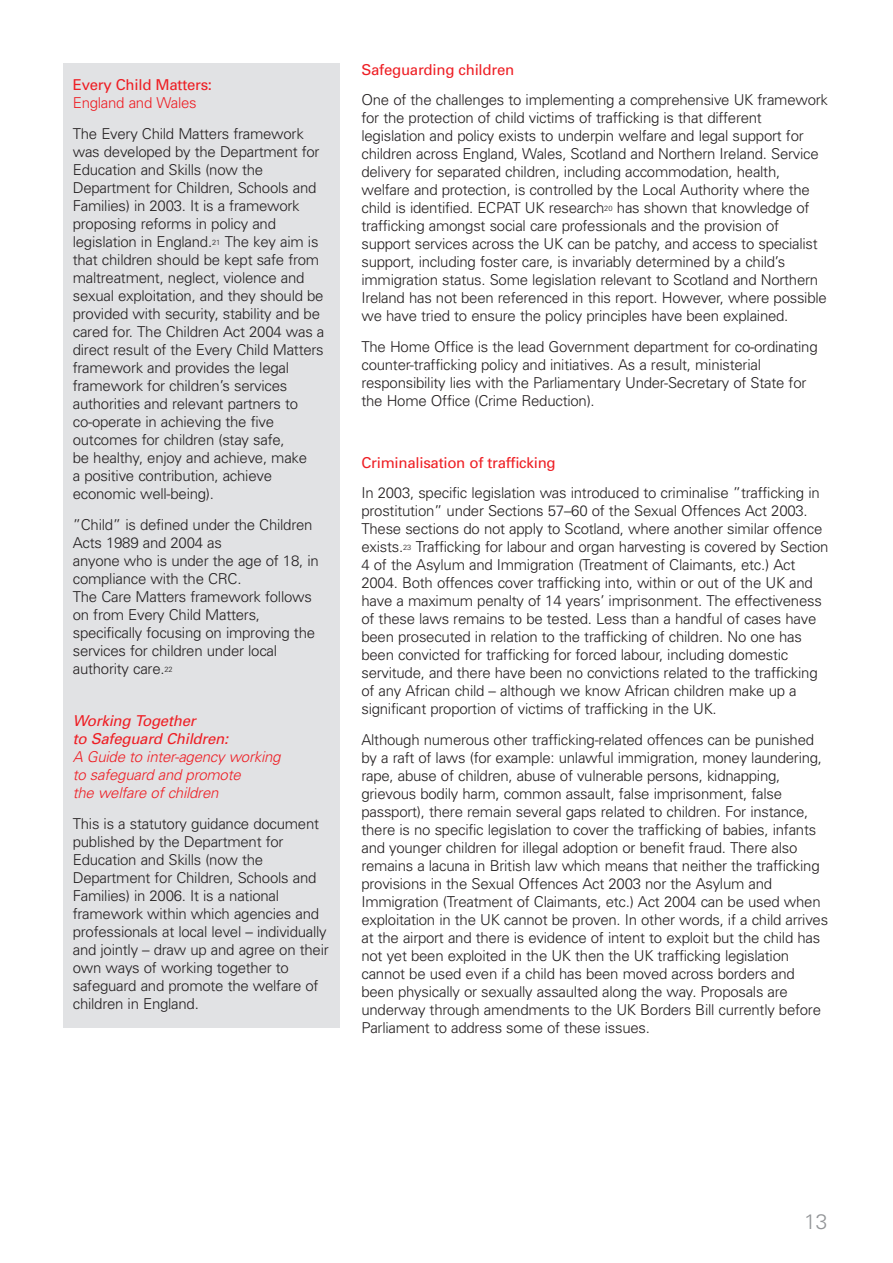
<style>
.page{position:relative;width:893px;height:1263px;background:#fff}
.page>*{position:absolute;margin:0;border:0;box-sizing:border-box;transform-origin:0 0}
.t1{font:300 21px "Univers";color:#939598}
.t2{font:300 15px/18px "Univers";letter-spacing:-.015em;color:#231f20}
.t3{font:italic 300 15px/18px "Univers";letter-spacing:-.015em;color:#ee1e24}
.t4{font:15px "Univers";letter-spacing:-.015em;color:#ee1e24}
.t5{font:italic 15px/18px "Univers";letter-spacing:-.015em;color:#ee1e24}
.t6{font:300 15px "Univers";letter-spacing:-.015em;color:#ee1e24}
</style>
<div class="page">
<div style="left:64px;top:64px;width:276px;height:964px;background:#e1e2e4"></div>
<p class="t4" style="left:73px;top:80px;width:141px">Every Child Matters:</p>
<p class="t6" style="left:73px;top:98px;width:126px">England and Wales</p>
<p class="t2" style="left:73px;top:126px;width:253px">The Every Child Matters framework was developed by the Department for Education and Skills (now the Department for Children, Schools and Families) in 2003. It is a framework proposing reforms in policy and legislation in England.<sup>21</sup> The key aim is that children should be kept safe from maltreatment, neglect, violence and sexual exploitation, and they should be provided with security, stability and be cared for. The Children Act 2004 was a direct result of the Every Child Matters framework and provides the legal framework for children’s services authorities and relevant partners to co-operate in achieving the five outcomes for children (stay safe,<br>be healthy, enjoy and achieve, make<br>a positive contribution, achieve economic well-being).</p>
<p class="t2" style="left:73px;top:517px;width:247px">”Child” is defined under the Children<br>Acts 1989 and 2004 as<br>anyone who is under the age of 18, in compliance with the CRC.<br>The Care Matters framework follows on from Every Child Matters, specifically focusing on improving the services for children under local authority care.<sup>22</sup></p>
<p class="t5" style="left:73px;top:713px;width:157px">Working Together<br>to Safeguard Children:</p>
<p class="t3" style="left:73px;top:749px;width:209px">A Guide to inter-agency working to safeguard and promote<br>the welfare of children</p>
<p class="t2" style="left:73px;top:816px;width:258px">This is a statutory guidance document published by the Department for Education and Skills (now the Department for Children, Schools and Families) in 2006. It is a national framework within which agencies and professionals at local level – individually and jointly – draw up and agree on their own ways of working together to safeguard and promote the welfare of children in England.</p>
<p class="t4" style="left:361px;top:64px;width:154px">Safeguarding children</p>
<p class="t2" style="left:361px;top:92px;width:468px">One of the challenges to implementing a comprehensive UK framework for the protection of child victims of trafficking is that different legislation and policy exists to underpin welfare and legal support for children across England, Wales, Scotland and Northern Ireland. Service delivery for separated children, including accommodation, health, welfare and protection, is controlled by the Local Authority where the child is identified. ECPAT UK research<sup>20</sup> has shown that knowledge of trafficking amongst social care professionals and the provision of support services across the UK can be patchy, and access to specialist support, including foster care, is invariably determined by a child’s immigration status. Some legislation relevant to Scotland and Northern Ireland has not been referenced in this report. However, where possible we have tried to ensure the policy principles have been explained.</p>
<p class="t2" style="left:361px;top:339px;width:458px">The Home Office is the lead Government department for co-ordinating counter-trafficking policy and initiatives. As a result, ministerial responsibility lies with the Parliamentary Under-Secretary of State for the Home Office (Crime Reduction).</p>
<p class="t4" style="left:361px;top:457px;width:196px">Criminalisation of trafficking</p>
<p class="t2" style="left:361px;top:485px;width:469px">In 2003, specific legislation was introduced to criminalise ”trafficking in prostitution” under Sections 57–60 of the Sexual Offences Act 2003.<br>These sections do not apply to Scotland, where another similar offence exists.<sup>23</sup> Trafficking for labour and organ harvesting is covered by Section 4 of the Asylum and Immigration (Treatment of Claimants, etc.) Act 2004. Both offences cover trafficking into, within or out of the UK and have a maximum penalty of 14 years’ imprisonment. The effectiveness of these laws remains to be tested. Less than a handful of cases have been prosecuted in relation to the trafficking of children. No one has been convicted for trafficking for forced labour, including domestic servitude, and there have been no convictions related to the trafficking of any African child – although we know African children make up a significant proportion of victims of trafficking in the UK.</p>
<p class="t2" style="left:361px;top:732px;width:468px">Although numerous other trafficking-related offences can be punished by a raft of laws (for example: unlawful immigration, money laundering, rape, abuse of children, abuse of vulnerable persons, kidnapping, grievous bodily harm, common assault, false imprisonment, false passport), there remain several gaps related to children. For instance, there is no specific legislation to cover the trafficking of babies, infants and younger children for illegal adoption or benefit fraud. There also remains a lacuna in British law which means that neither the trafficking provisions in the Sexual Offences Act 2003 nor the Asylum and Immigration (Treatment of Claimants, etc.) Act 2004 can be used when exploitation in the UK cannot be proven. In other words, if a child arrives at the airport and there is evidence of intent to exploit but the child has not yet been exploited in the UK then the UK trafficking legislation cannot be used even if a child has been moved across borders and been physically or sexually assaulted along the way. Proposals are underway through amendments to the UK Borders Bill currently before Parliament to address some of these issues.</p>
<h1 class="t1" style="left:804px;top:1213px;width:25px">13</h1>
</div>
